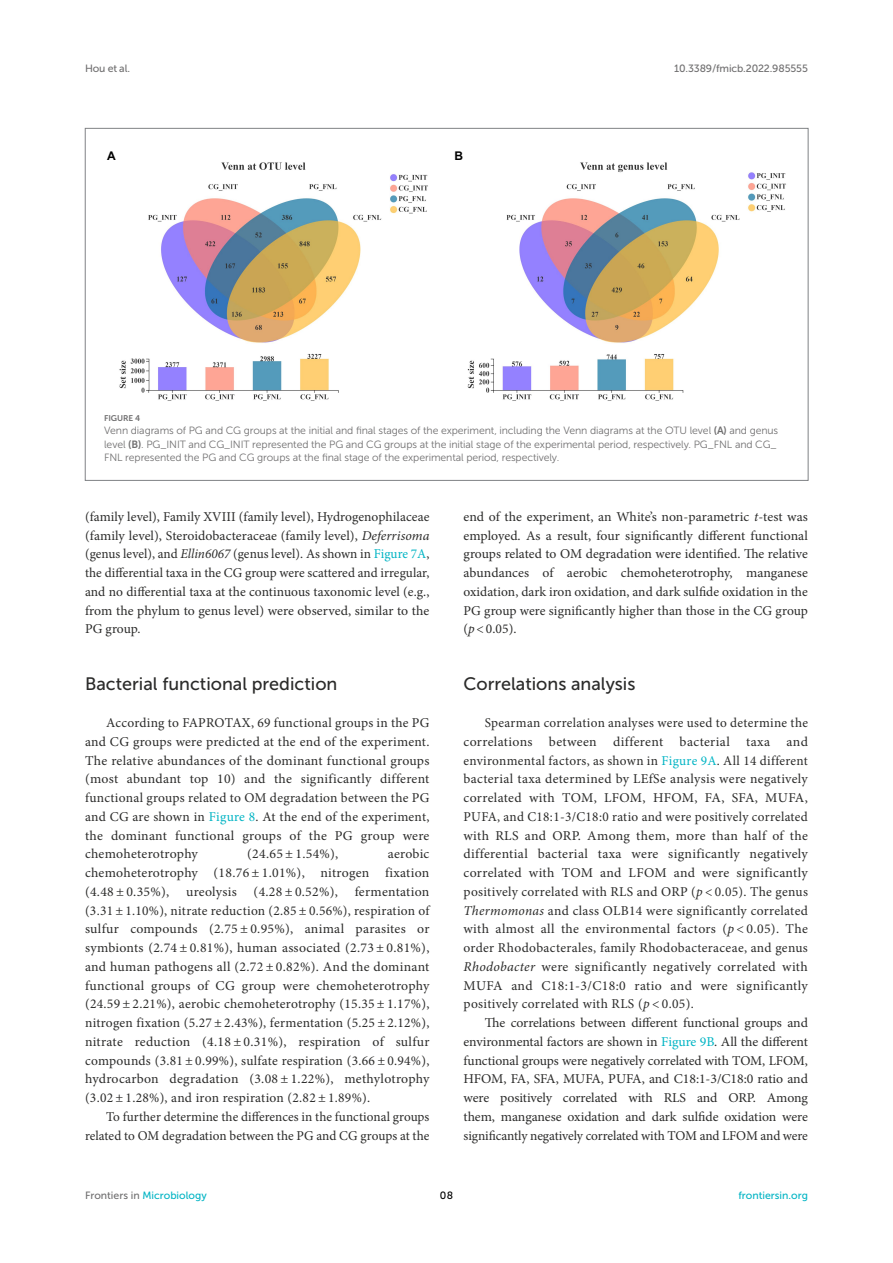
<style>
.page{position:relative;width:893px;height:1263px;background:#fff}
.page>*{position:absolute;margin:0;border:0;box-sizing:border-box;transform-origin:0 0}
.HEAD_2{font:18px "Museo Sans 500";color:#2b2b2a}
.TEXT_FLUSH{font:13.5px/18.8px "Minion Pro";letter-spacing:.015em;color:#2b2b2a;text-align:justify}
.TEXT{font:13.5px/18.8px "Minion Pro";color:#2b2b2a;text-align:justify}
.t1{font:700 12px "Arial";color:#000}
.FIG_LEG{font:10.5px/13.5px "Museo Sans 300";letter-spacing:-.01em;color:#706f70}
.t2{font:10.5px "Museo Sans 500";color:#00b4c4}
.t3{font:10.5px "Museo Sans 500";letter-spacing:-.015em;color:#706f70}
.t4{font:10.5px "Museo Sans 500";color:#000}
.FIG_HD{font:8.25px "Museo Sans 700";letter-spacing:-.01em;color:#706f70}
.s1{font-family:"Museo Sans 700"}
.s2{font-style:italic}
.s3{color:#00b4c4}
.s4{color:#706f70}
</style>
<div class="page">
<img style="left:119px;top:162px;width:667px;height:239px">
<p class="t3" style="left:85px;top:63px;width:46px">Hou et al.</p>
<p class="t3" style="left:674px;top:63px;width:135px">10.3389/fmicb.2022.985555</p>
<p class="t1" style="left:107px;top:147px;width:10px">A</p>
<p class="t1" style="left:454px;top:147px;width:10px">B</p>
<p class="FIG_HD" style="left:104px;top:413px;width:37px">FIGURE 4</p>
<p class="FIG_LEG" style="left:104px;top:424px;width:676px">Venn diagrams of PG and CG groups at the initial and final stages of the experiment, including the Venn diagrams at the OTU level <span class="s1">(A)</span> and genus level <span class="s1">(B)</span>. PG_INIT and CG_INIT represented the PG and CG groups at the initial stage of the experimental period, respectively. PG_FNL and CG_<br>FNL represented the PG and CG groups at the final stage of the experimental period, respectively.</p>
<p class="TEXT_FLUSH" style="left:85px;top:507px;width:346px">(family level), Family XVIII (family level), Hydrogenophilaceae (family level), Steroidobacteraceae (family level), <span class="s2">Deferrisoma </span>(genus level), and <span class="s2">Ellin6067</span> (genus level). As shown in <span class="s3">Figure 7A</span>, the differential taxa in the CG group were scattered and irregular, and no differential taxa at the continuous taxonomic level (e.g., from the phylum to genus level) were observed, similar to the PG group.</p>
<p class="HEAD_2" style="left:85px;top:673px;width:254px">Bacterial functional prediction</p>
<p class="TEXT_FLUSH" style="left:85px;top:713px;width:346px;text-indent:21px">According to FAPROTAX, 69 functional groups in the PG and CG groups were predicted at the end of the experiment.<br>The relative abundances of the dominant functional groups (most abundant top 10) and the significantly different functional groups related to OM degradation between the PG and CG are shown in <span class="s3">Figure 8</span>. At the end of the experiment, the dominant functional groups of the PG group were chemoheterotrophy</p>
<p class="TEXT_FLUSH" style="left:85px;top:845px;width:346px;text-indent:303px">aerobic chemoheterotrophy (18.76 ± 1.01%), nitrogen fixation (4.48 ± 0.35%), ureolysis (4.28 ± 0.52%), fermentation (3.31 ± 1.10%), nitrate reduction (2.85 ± 0.56%), respiration of sulfur compounds (2.75 ± 0.95%), animal parasites or symbionts (2.74 ± 0.81%), human associated (2.73 ± 0.81%), and human pathogens all (2.72 ± 0.82%). And the dominant functional groups of CG group were chemoheterotrophy (24.59 ± 2.21%), aerobic chemoheterotrophy (15.35 ± 1.17%), nitrogen fixation (5.27 ± 2.43%), fermentation (5.25 ± 2.12%), nitrate reduction (4.18 ± 0.31%), respiration of sulfur compounds (3.81 ± 0.99%), sulfate respiration (3.66 ± 0.94%), hydrocarbon degradation (3.08 ± 1.22%), methylotrophy (3.02 ± 1.28%), and iron respiration (2.82 ± 1.89%).</p>
<p class="TEXT" style="left:85px;top:1107px;width:346px;text-align:right">To further determine the differences in the functional groups related to OM degradation between the PG and CG groups at the</p>
<p class="TEXT_FLUSH" style="left:247px;top:845px;width:93px">(24.65 ± 1.54%),</p>
<p class="TEXT" style="left:463px;top:507px;width:346px">end of the experiment, an White’s non-parametric <span class="s2">t</span>-test was employed. As a result, four significantly different functional groups related to OM degradation were identified. The relative abundances of aerobic chemoheterotrophy, manganese oxidation, dark iron oxidation, and dark sulfide oxidation in the PG group were significantly higher than those in the CG group (<span class="s2">p</span>&lt;0.05).</p>
<p class="HEAD_2" style="left:463px;top:673px;width:174px">Correlations analysis</p>
<p class="TEXT_FLUSH" style="left:463px;top:713px;width:346px;text-indent:21px">Spearman correlation analyses were used to determine the correlations between different bacterial taxa and environmental factors, as shown in <span class="s3">Figure 9A</span>. All 14 different bacterial taxa determined by LEfSe analysis were negatively correlated with TOM, LFOM, HFOM, FA, SFA, MUFA, PUFA, and C18:1-3/C18:0 ratio and were positively correlated with RLS and ORP. Among them, more than half of the differential bacterial taxa were significantly negatively correlated with TOM and LFOM and were significantly positively correlated with RLS and ORP (<span class="s2">p</span> &lt; 0.05). The genus <span class="s2">Thermomonas</span> and class OLB14 were significantly correlated with almost all the environmental factors (<span class="s2">p</span> &lt; 0.05). The order Rhodobacterales, family Rhodobacteraceae, and genus <span class="s2">Rhodobacter</span> were significantly negatively correlated with MUFA and C18:1-3/C18:0 ratio and were significantly positively correlated with RLS (<span class="s2">p</span> &lt; 0.05).</p>
<p class="TEXT" style="left:463px;top:1013px;width:346px;text-indent:21px">The correlations between different functional groups and environmental factors are shown in <span class="s3">Figure 9B</span>. All the different functional groups were negatively correlated with TOM, LFOM, HFOM, FA, SFA, MUFA, PUFA, and C18:1-3/C18:0 ratio and were positively correlated with RLS and ORP. Among them, manganese oxidation and dark sulfide oxidation were significantly negatively correlated with TOM and LFOM and were</p>
<p class="t2" style="left:85px;top:1190px;width:123px"><span class="s4">Frontiers in</span> Microbiology</p>
<p class="t4" style="left:440px;top:1190px;width:15px">08</p>
<p class="t2" style="left:738px;top:1190px;width:71px">frontiersin.org</p>
</div>
